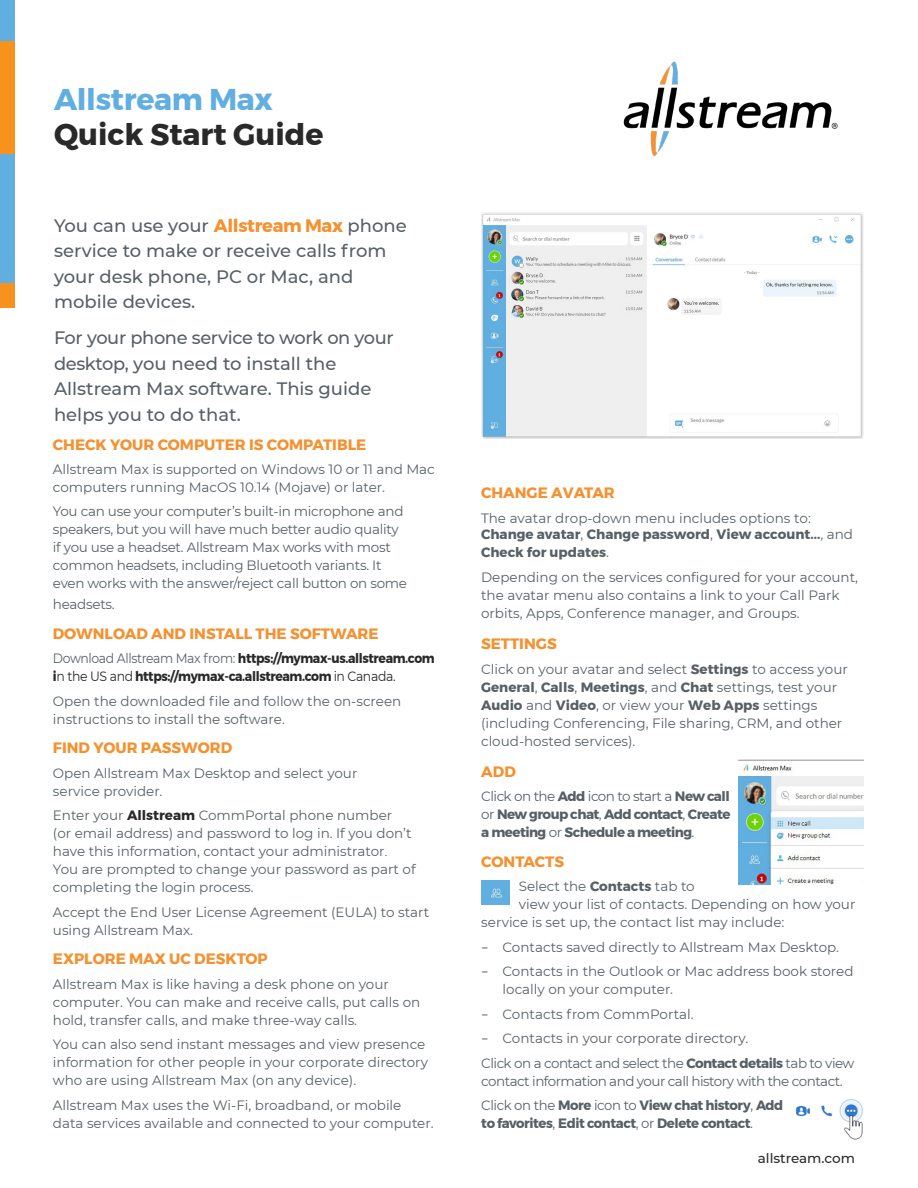
<style>
.page{position:relative;width:918px;height:1188px;background:#fff}
.page>*{position:absolute;margin:0;border:0;box-sizing:border-box;transform-origin:0 0}
.t1{font:700 30px "Montserrat";color:#292929}
.t2{font:700 30px "Montserrat";letter-spacing:-.01em;color:#61aee1}
.Introduction{font:500 18px/25.5px "Montserrat";color:#576065}
.Heading{font:700 15px "Montserrat";color:#f49131}
.Body_Text{font:13.5px/18px "Montserrat";color:#576065}
.Heading-2{font:13.5px/18px "Montserrat";color:#576065}
.Body_Text-2{font:13.5px/18px "Montserrat";letter-spacing:-.02em;color:#576065}
.Body_Text-3{font:700 13.5px/18px "Montserrat";letter-spacing:-.04em;color:#576065;text-align:justify}
.Body_Text-4{font:700 13.5px/18px "Montserrat";letter-spacing:-.03em;color:#292929;scale:.92 1}
.Body_Text-5{font:13.5px/18px "Montserrat";letter-spacing:-.04em;color:#576065}
.t3{font:500 13.5px "Montserrat";color:#292929}
.s1{font-weight:700;color:#f49131}
.s2{font-weight:400;color:#576065}
.s3{font-weight:400}
.s4{font-weight:700;color:#292929}
.s5{font-weight:300;color:#292929}
.s6{font-weight:700}
.s7{font-family:"Lato"}
</style>
<div class="page">
<img style="left:739px;top:760px;width:125px;height:124px">
<img style="left:481px;top:881px;width:28px;height:23px">
<img style="left:796px;top:1099px;width:67px;height:41px">
<img style="left:481px;top:213px;width:383px;height:226px">
<img style="left:623px;top:61px;width:215px;height:95px">
<div style="left:0;top:41px;width:15px;height:113px;background:#f7921e"></div>
<div style="left:0;top:0;width:15px;height:41px;background:#61aee1"></div>
<div style="left:0;top:283px;width:15px;height:24px;background:#f7921e"></div>
<div style="left:0;top:154px;width:15px;height:129px;background:#61aee1"></div>
<h1 class="t2" style="left:54px;top:75px;width:220px">Allstream Max</h1>
<h1 class="t1" style="left:54px;top:110px;width:271px">Quick Start Guide</h1>
<p class="Introduction" style="left:54px;top:212px;width:354px">You can use your <span class="s1">Allstream Max</span> phone service to make or receive calls from your desk phone, PC or Mac, and mobile devices.</p>
<p class="Introduction" style="left:54px;top:324px;width:341px">For your phone service to work on your desktop, you need to install the<br>Allstream Max software. This guide helps you to do that.</p>
<p class="Heading" style="left:53px;top:432px;width:315px">CHECK YOUR COMPUTER IS COMPATIBLE</p>
<p class="Body_Text" style="left:53px;top:460px;width:383px">Allstream Max is supported on Windows 10 or 11 and Mac computers running MacOS 10.14 (Mojave) or later.</p>
<p class="Body_Text-2" style="left:53px;top:502px;width:356px">You can use your computer’s built-in microphone and speakers, but you will have much better audio quality if you use a headset. Allstream Max works with most common headsets, including Bluetooth variants. It even works with the answer/reject call button on some</p>
<p class="Body_Text-2" style="left:53px;top:595px;width:63px">headsets.</p>
<p class="Heading" style="left:53px;top:622px;width:327px">DOWNLOAD AND INSTALL THE SOFTWARE</p>
<p class="Body_Text-4" style="left:53px;top:650px;width:417px"><span class="s2">Download Allstream Max from:</span> https://mymax-us.allstream.com i<span class="s3">n the US and</span> https://mymax-ca.allstream.com <span class="s3">in Canada.</span></p>
<p class="Body_Text" style="left:53px;top:692px;width:350px">Open the downloaded file and follow the on-screen instructions to install the software.</p>
<p class="Heading" style="left:53px;top:736px;width:181px">FIND YOUR PASSWORD</p>
<p class="Body_Text" style="left:53px;top:764px;width:306px">Open Allstream Max Desktop and select your service provider.</p>
<p class="Body_Text" style="left:53px;top:806px;width:364px">Enter your <span class="s4">Allstream</span> CommPortal phone number<br>(or email address) and password to log in. If you don’t have this information, contact your administrator<span class="s5">.<br></span>You are prompted to change your password as part of completing the login process.</p>
<p class="Body_Text" style="left:53px;top:903px;width:378px">Accept the End User License Agreement (EULA) to start using Allstream Max.</p>
<p class="Heading" style="left:53px;top:947px;width:216px">EXPLORE MAX UC DESKTOP</p>
<p class="Body_Text" style="left:53px;top:975px;width:369px">Allstream Max is like having a desk phone on your computer. You can make and receive calls, put calls on hold, transfer calls, and make three-way calls.</p>
<p class="Body_Text" style="left:53px;top:1035px;width:377px">You can also send instant messages and view presence information for other people in your corporate directory who are using Allstream Max (on any device).</p>
<p class="Body_Text" style="left:53px;top:1096px;width:382px">Allstream Max uses the Wi-Fi, broadband, or mobile data services available and connected to your computer.</p>
<p class="Heading" style="left:481px;top:481px;width:135px">CHANGE AVATAR</p>
<p class="Heading-2" style="left:481px;top:510px;width:373px;line-height:16.2px">The avatar drop-down menu includes options to:<br><span class="s6">Change avatar</span>, <span class="s6">Change password</span>, <span class="s6">View account...</span>, and</p>
<p class="Heading-2" style="left:481px;top:540px;width:378px;line-height:24.5px"><span class="s6">Check for updates</span>.<br>Depending on the services configured for your account,</p>
<p class="Heading-2" style="left:481px;top:585px;width:360px">the avatar menu also contains a link to your Call Park orbits, Apps, Conference manager, and Groups.</p>
<p class="Heading" style="left:481px;top:632px;width:77px">SETTINGS</p>
<p class="Heading-2" style="left:481px;top:659px;width:368px">Click on your avatar and select <span class="s6">Settings</span> to access your <span class="s6">General</span>, <span class="s6">Calls</span>, <span class="s6">Meetings</span>, and <span class="s6">Chat</span> settings, test your <span class="s6">Audio</span> and <span class="s6">Video</span>, or view your <span class="s6">Web Apps</span> settings (including Conferencing, File sharing, CRM, and other cloud-hosted services).</p>
<p class="Heading" style="left:481px;top:759px;width:36px">ADD</p>
<p class="Body_Text-3" style="left:481px;top:787px;width:251px"><span class="s3">Click on the</span> Add <span class="s3">icon to start a</span> New call <span class="s3">or</span> New group chat<span class="s3">,</span> Add contact<span class="s3">,</span> Create a meeting <span class="s3">or</span> Schedule a meeting<span class="s3">.</span></p>
<p class="Heading" style="left:481px;top:849px;width:84px">CONTACTS</p>
<p class="Body_Text" style="left:519px;top:877px;width:178px">Select the <span class="s6">Contacts</span> tab to</p>
<p class="Body_Text" style="left:519px;top:895px;width:338px">view your list of contacts. Depending on how your</p>
<p class="Body_Text" style="left:481px;top:913px;width:305px">service is set up, the contact list may include:</p>
<p class="Body_Text" style="left:481px;top:937px;width:359px"><span class="s7">–</span> Contacts saved directly to Allstream Max Desktop.</p>
<p class="Body_Text" style="left:503px;top:962px;width:352px;text-indent:-21px"><span class="s7">–</span> Contacts in the Outlook or Mac address book stored locally on your computer.</p>
<p class="Body_Text" style="left:481px;top:1004px;width:214px"><span class="s7">–</span> Contacts from CommPortal.</p>
<p class="Body_Text" style="left:481px;top:1029px;width:268px"><span class="s7">–</span> Contacts in your corporate directory.</p>
<p class="Body_Text-5" style="left:481px;top:1053px;width:375px">Click on a contact and select the <span class="s6">Contact details</span> tab to view contact information and your call history with the contact.</p>
<p class="Body_Text-3" style="left:481px;top:1096px;width:304px"><span class="s3">Click on the</span> More <span class="s3">icon to</span> View chat history<span class="s3">,</span> Add to favorites<span class="s3">,</span> Edit contact<span class="s3">, or</span> Delete contact<span class="s3">.</span></p>
<p class="t3" style="left:758px;top:1148px;width:99px">allstream.com</p>
</div>
